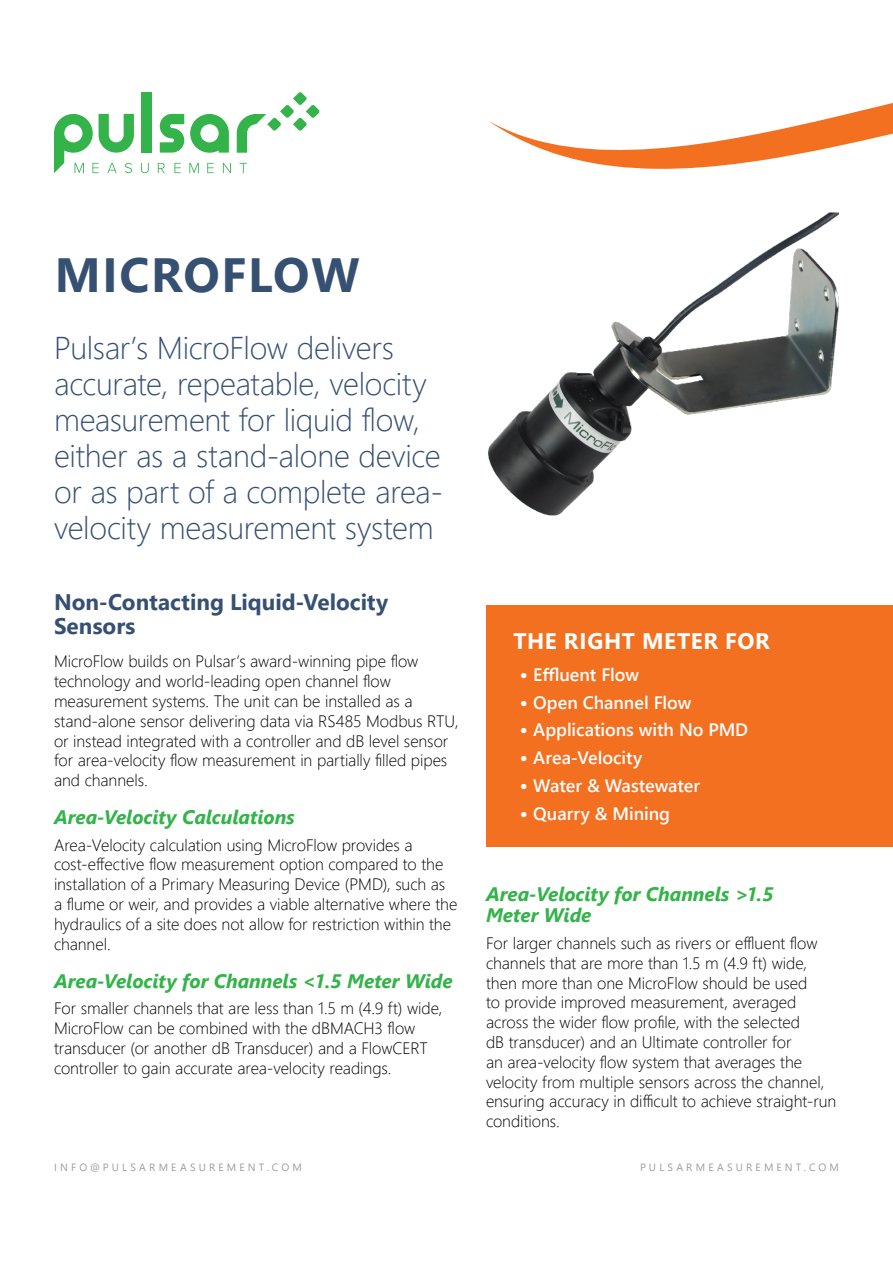
<style>
.page{position:relative;width:893px;height:1263px;background:#fff}
.page>*{position:absolute;margin:0;border:0;box-sizing:border-box;transform-origin:0 0}
.t1{font:700 48px "Segoe UI";letter-spacing:.035em;color:#365072}
.t2{font:300 31.5px/36px "Segoe UI";letter-spacing:-.01em;color:#365072}
.t3{font:700 22.5px/24px "Segoe UI";color:#365072}
.t4{font:700 22.5px "Segoe UI";letter-spacing:.03em;color:#fff}
.t5{font:italic 700 19.5px/21px "Segoe UI";color:#33b34a}
.t6{font:600 18px "Segoe UI";letter-spacing:-.005em;color:#fff}
.t7{font:300 16.5px/19.8px "Segoe UI";letter-spacing:-.005em;color:#000}
.t8{font:10.5px "Segoe UI";letter-spacing:.3em;color:#999ca0}
.s1{font-family:"Proxima Nova";font-weight:700;font-size:22.5px}
</style>
<div class="page">
<svg style="left:489px;top:103px;width:404px;height:66px"></svg>
<div style="left:142px;top:92px;width:10px;height:61px;background:#33b34a"></div>
<svg style="left:160px;top:114px;width:24px;height:39px"></svg>
<svg style="left:190px;top:114px;width:39px;height:39px"></svg>
<svg style="left:237px;top:92px;width:82px;height:61px"></svg>
<svg style="left:54px;top:114px;width:80px;height:59px"></svg>
<svg style="left:141px;top:163px;width:8px;height:10px"></svg>
<svg style="left:158px;top:163px;width:7px;height:10px"></svg>
<svg style="left:174px;top:163px;width:7px;height:10px"></svg>
<svg style="left:189px;top:163px;width:10px;height:10px"></svg>
<svg style="left:207px;top:163px;width:7px;height:10px"></svg>
<svg style="left:223px;top:163px;width:8px;height:10px"></svg>
<svg style="left:240px;top:163px;width:7px;height:10px"></svg>
<img style="left:488px;top:212px;width:351px;height:304px">
<div style="left:486px;top:641px;width:407px;height:206px;background:#f37021"></div>
<div style="left:486px;top:605px;width:407px;height:44px;background:#f37021"></div>
<h1 class="t1" style="left:55px;top:229px;width:306px">MICROFLOW</h1>
<h2 class="t2" style="left:54px;top:327px;width:391px">Pulsar’s MicroFlow delivers accurate, repeatable, velocity measurement for liquid flow, either as a stand-alone device or as part of a complete area&shy;velocity measurement system</h2>
<h3 class="t3" style="left:54px;top:588px;width:336px">Non-Contacting Liquid-Velocity<br>Sensors</h3>
<p class="t7" style="left:54px;top:650px;width:406px">MicroFlow builds on Pulsar’s award-winning pipe flow technology and world-leading open channel flow measurement systems. The unit can be installed as a stand-alone sensor delivering data via RS485 Modbus RTU, or instead integrated with a controller and dB level sensor for area-velocity flow measurement in partially filled pipes and channels.</p>
<p class="t5" style="left:54px;top:804px;width:242px">Area-Velocity Calculations</p>
<p class="t7" style="left:54px;top:833px;width:405px">Area-Velocity calculation using MicroFlow provides a cost-effective flow measurement option compared to the installation of a Primary Measuring Device (PMD), such as a flume or weir, and provides a viable alternative where the hydraulics of a site does not allow for restriction within the channel.</p>
<p class="t5" style="left:54px;top:967px;width:400px">Area-Velocity for Channels &lt;1.5 Meter Wide</p>
<p class="t7" style="left:54px;top:997px;width:390px">For smaller channels that are less than 1.5 m (4.9 ft) wide, MicroFlow can be combined with the dBMACH3 flow transducer (or another dB Transducer) and a FlowCERT controller to gain accurate area-velocity readings.</p>
<h3 class="t4" style="left:513px;top:619px;width:258px">THE RIGHT METER FOR</h3>
<p class="t6" style="left:520px;top:657px;width:121px"><span class="s1">•</span> Effluent Flow</p>
<p class="t6" style="left:520px;top:685px;width:173px"><span class="s1">•</span> Open Channel Flow</p>
<p class="t6" style="left:520px;top:713px;width:230px"><span class="s1">•</span> Applications with No PMD</p>
<p class="t6" style="left:520px;top:741px;width:124px"><span class="s1">•</span> Area-Velocity</p>
<p class="t6" style="left:520px;top:768px;width:182px"><span class="s1">•</span> Water &amp; Wastewater</p>
<p class="t6" style="left:520px;top:796px;width:152px"><span class="s1">•</span> Quarry &amp; Mining</p>
<p class="t5" style="left:486px;top:881px;width:289px">Area-Velocity for Channels &gt;1.5<br>Meter Wide</p>
<p class="t7" style="left:486px;top:931px;width:352px">For larger channels such as rivers or effluent flow channels that are more than 1.5 m (4.9 ft) wide, then more than one MicroFlow should be used<br>to provide improved measurement, averaged across the wider flow profile, with the selected<br>dB transducer) and an Ultimate controller for<br>an area-velocity flow system that averages the velocity from multiple sensors across the channel, ensuring accuracy in difficult to achieve straight-run conditions.</p>
<p class="t8" style="left:54px;top:1157px;width:249px">INFO@PULSARMEASUREMENT.COM</p>
<p class="t8" style="left:640px;top:1157px;width:200px">PULSARMEASUREMENT.COM</p>
</div>
